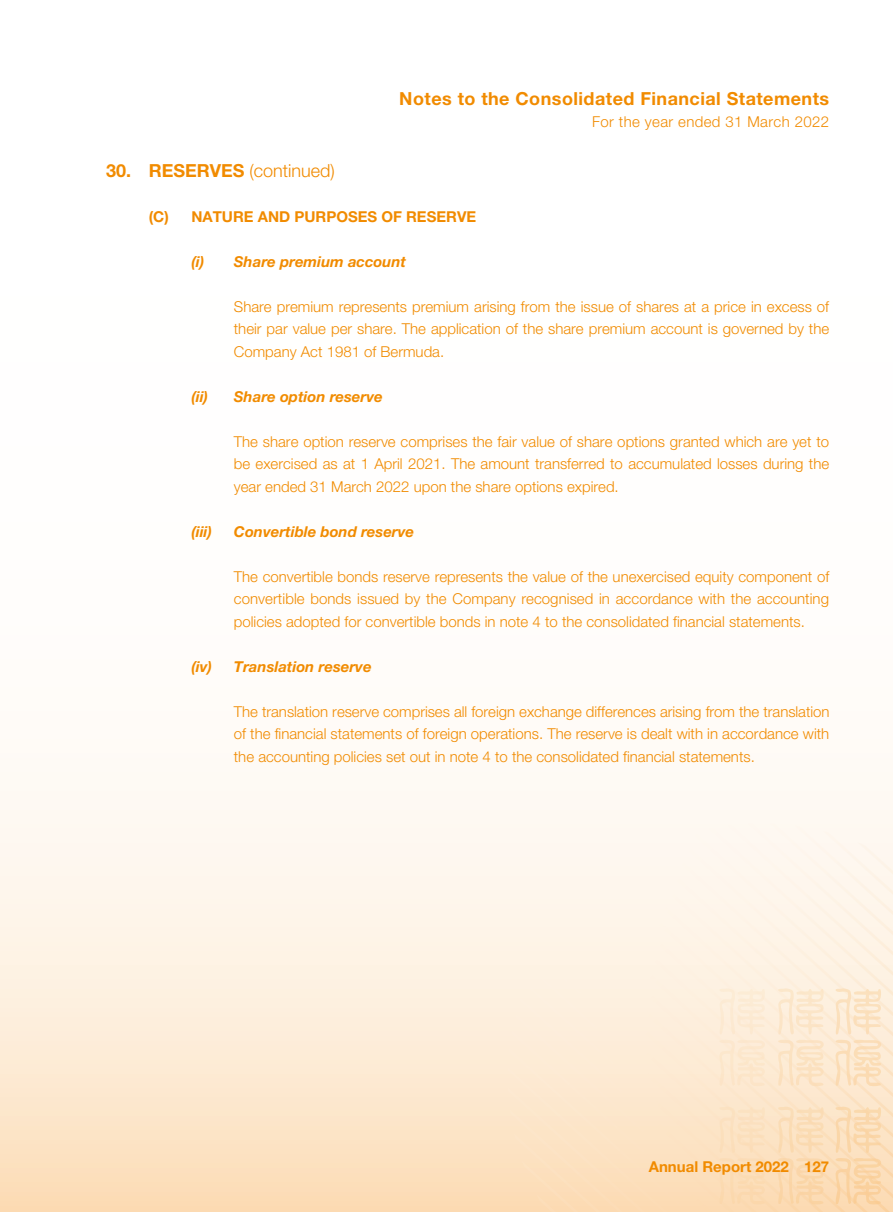
<style>
.page{position:relative;width:893px;height:1212px;background:#fff}
.page>*{position:absolute;margin:0;border:0;box-sizing:border-box;transform-origin:0 0}
.t1{font:700 18px "Helvetica Neue LT Std";letter-spacing:.025em;color:#f18b00}
.t2{font:700 18px "Helvetica Neue LT Std";color:#f18b00}
.t3{font:300 15px/22.5px "Helvetica Neue LT Std";color:#f18b00;text-align:justify}
.t4{font:italic 700 15px "Helvetica Neue LT Std";color:#f18b00}
.t5{font:700 15px "Helvetica Neue LT Std";color:#f18b00}
.t6{font:300 15px "Helvetica Neue LT Std";letter-spacing:.025em;color:#f18b00}
.s1{font-weight:300}
</style>
<div class="page">
<svg style="left:0;top:772px;width:893px;height:440px"></svg>
<svg style="left:508px;top:823px;width:385px;height:389px"></svg>
<svg style="left:485px;top:1022px;width:361px;height:190px;background:#fce8d1"></svg>
<svg style="left:485px;top:1033px;width:351px;height:179px;background:#fce3c6"></svg>
<p class="t1" style="left:399px;top:88px;width:431px">Notes to the Consolidated Financial Statements</p>
<p class="t6" style="left:592px;top:113px;width:239px">For the year ended 31 March 2022</p>
<p class="t2" style="left:106px;top:159px;width:230px">30. RESERVES <span class="s1">(continued)</span></p>
<p class="t5" style="left:149px;top:207px;width:329px">(C) NATURE AND PURPOSES OF RESERVE</p>
<p class="t4" style="left:191px;top:252px;width:216px">(i) Share premium account</p>
<p class="t3" style="left:234px;top:295px;width:597px">Share premium represents premium arising from the issue of shares at a price in excess of their par value per share. The application of the share premium account is governed by the Company Act 1981 of Bermuda.</p>
<p class="t4" style="left:191px;top:387px;width:193px">(ii) Share option reserve</p>
<p class="t3" style="left:234px;top:430px;width:597px">The share option reserve comprises the fair value of share options granted which are yet to be exercised as at 1 April 2021. The amount transferred to accumulated losses during the year ended 31 March 2022 upon the share options expired.</p>
<p class="t4" style="left:191px;top:522px;width:22px">(iii)</p>
<p class="t4" style="left:234px;top:522px;width:182px">Convertible bond reserve</p>
<p class="t3" style="left:234px;top:565px;width:597px">The convertible bonds reserve represents the value of the unexercised equity component of convertible bonds issued by the Company recognised in accordance with the accounting policies adopted for convertible bonds in note 4 to the consolidated financial statements.</p>
<p class="t4" style="left:191px;top:657px;width:182px">(iv) Translation reserve</p>
<p class="t3" style="left:234px;top:700px;width:597px">The translation reserve comprises all foreign exchange differences arising from the translation of the financial statements of foreign operations. The reserve is dealt with in accordance with the accounting policies set out in note 4 to the consolidated financial statements.</p>
<p class="t5" style="left:649px;top:1157px;width:182px">Annual Report 2022 127</p>
</div>
